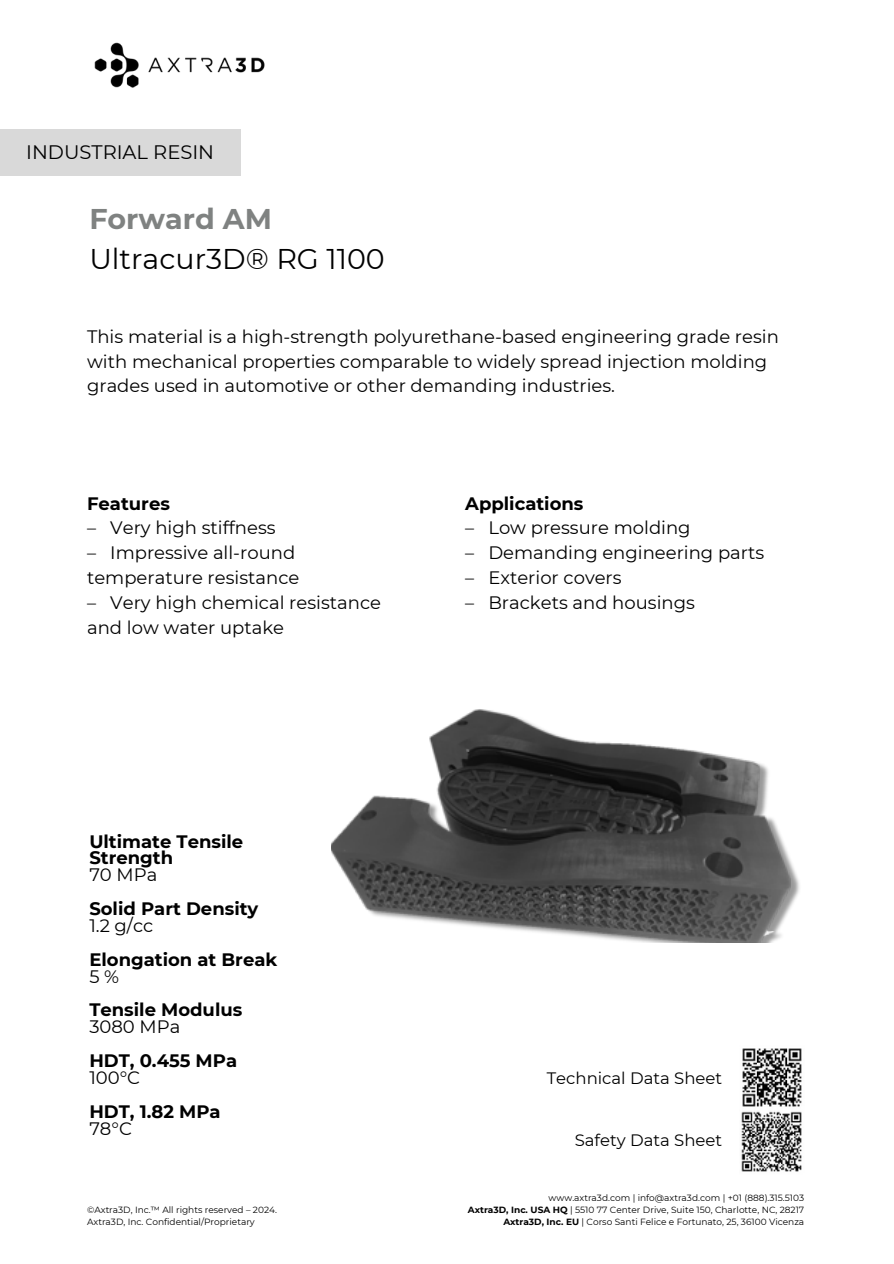
<style>
.page{position:relative;width:894px;height:1264px;background:#fff}
.page>*{position:absolute;margin:0;border:0;box-sizing:border-box;transform-origin:0 0}
.t1{font:28.5px/39.3px "Montserrat";color:#000}
.t2{font:19.5px "Montserrat";color:#000}
.t3{font:18px/24.8px "Montserrat";color:#000}
.t4{font:700 18px/16.8px "Montserrat";color:#000}
.t5{font:16.5px "Montserrat";color:#000}
.t6{font:9px "Montserrat";color:#000}
.s1{font-weight:700;color:#7f8281}
.s2{font-weight:400}
.s3{font-weight:700}
</style>
<div class="page">
<img style="left:94px;top:42px;width:171px;height:46px">
<div style="left:0;top:129px;width:240px;height:47px;background:#d9d9d9"></div>
<img style="left:331px;top:709px;width:469px;height:233px">
<img style="left:741px;top:1048px;width:61px;height:124px">
<h3 class="t2" style="left:26px;top:140px;width:189px">INDUSTRIAL RESIN</h3>
<h3 class="t1" style="left:89px;top:199px;width:297px"><span class="s1">Forward AM<br></span>Ultracur3D® RG 1100</h3>
<h3 class="t3" style="left:87px;top:324px;width:693px">This material is a high-strength polyurethane-based engineering grade resin with mechanical properties comparable to widely spread injection molding grades used in automotive or other demanding industries.</h3>
<h3 class="t4" style="left:87px;top:495px;width:84px">Features</h3>
<h3 class="t3" style="left:87px;top:515px;width:190px">– Very high stiffness</h3>
<h3 class="t3" style="left:87px;top:540px;width:214px">– Impressive all-round temperature resistance</h3>
<h3 class="t3" style="left:87px;top:590px;width:295px">– Very high chemical resistance and low water uptake</h3>
<h3 class="t4" style="left:89px;top:832px;width:155px">Ultimate Tensile<br>Strength<br><span class="s2">70 MPa</span></h3>
<h3 class="t4" style="left:89px;top:900px;width:170px">Solid Part Density<br><span class="s2">1.2 g/cc</span></h3>
<p class="t4" style="left:89px;top:950px;width:189px">Elongation at Break<br><span class="s2">5 %</span></p>
<h4 class="t4" style="left:89px;top:1001px;width:154px">Tensile Modulus<br><span class="s2">3080 MPa</span></h4>
<h4 class="t4" style="left:89px;top:1052px;width:149px">HDT, 0.455 MPa<br><span class="s2">100°C</span></h4>
<p class="t4" style="left:89px;top:1102px;width:133px">HDT, 1.82 MPa<br><span class="s2">78°C</span></p>
<p class="t6" style="left:87px;top:1204px;width:191px">©Axtra3D, Inc.™ All rights reserved – 2024.</p>
<h2 class="t6" style="left:87px;top:1216px;width:169px">Axtra3D, Inc. Confidential/Proprietary</h2>
<h3 class="t4" style="left:465px;top:495px;width:120px">Applications</h3>
<h3 class="t3" style="left:465px;top:515px;width:227px">– Low pressure molding</h3>
<h3 class="t3" style="left:465px;top:540px;width:300px">– Demanding engineering parts</h3>
<h3 class="t3" style="left:465px;top:565px;width:158px">– Exterior covers</h3>
<h3 class="t3" style="left:465px;top:590px;width:231px">– Brackets and housings</h3>
<p class="t5" style="left:546px;top:1068px;width:177px">Technical Data Sheet</p>
<p class="t5" style="left:574px;top:1130px;width:149px">Safety Data Sheet</p>
<h1 class="t6" style="left:548px;top:1192px;width:257px">www.axtra3d.com | info@axtra3d.com | +01 (888).315.5103</h1>
<h3 class="t6" style="left:467px;top:1204px;width:338px"><span class="s3">Axtra3D, Inc. USA HQ</span> | 5510 77 Center Drive, Suite 150, Charlotte, NC, 28217</h3>
<h3 class="t6" style="left:503px;top:1216px;width:302px"><span class="s3">Axtra3D, Inc. EU</span> | Corso Santi Felice e Fortunato, 25, 36100 Vicenza</h3>
</div>
